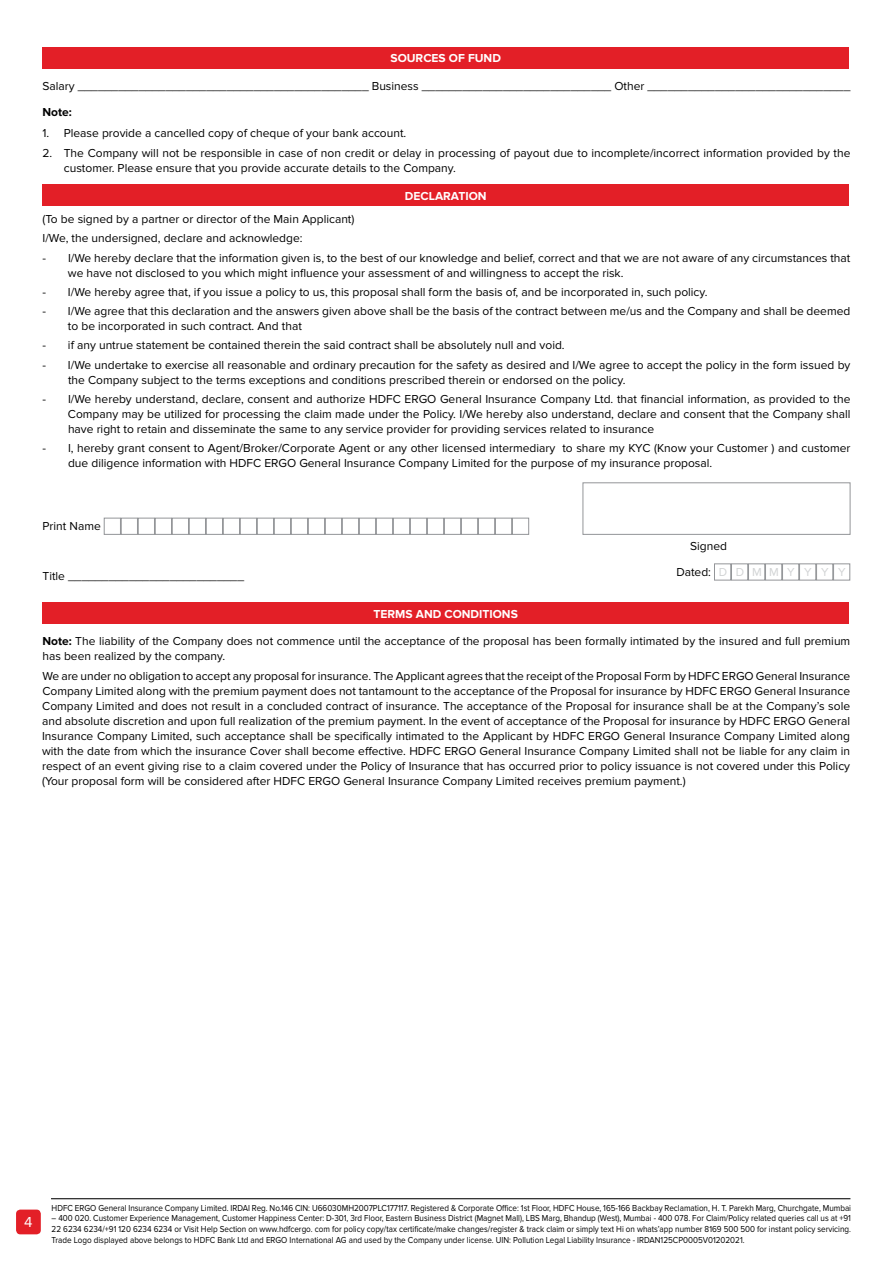
<style>
.page{position:relative;width:893px;height:1263px;background:#fff}
.page>*{position:absolute;margin:0;border:0;box-sizing:border-box;transform-origin:0 0}
.t1{font:15px "Proxima Nova";color:#fff}
.t2{font:12px/15px "Proxima Nova";color:#000}
.t3{font:700 12px "Proxima Nova";color:#fff}
.t4{font:12px "Proxima Nova";color:#d1d3d4}
.t5{font:700 12px "Proxima Nova";color:#000}
.t6{font:9px/10.8px "Proxima Nova";color:#000;text-align:justify;scale:.9 1}
.s1{color:#000}
.s2{font-weight:700}
</style>
<div class="page">
<div style="left:16px;top:1209px;width:25px;height:25px;background:#e31f27;border-radius:4px"></div>
<hr style="left:51px;top:1198px;width:799px;height:1px;background:#000">
<div style="left:43px;top:47px;width:806px;height:21px;background:#e31f27"></div>
<div style="left:43px;top:184px;width:806px;height:22px;background:#e31f27"></div>
<div style="left:104px;top:518px;width:17px;height:17px;border:1px solid #939598"></div>
<div style="left:121px;top:518px;width:17px;height:17px;border:1px solid #939598"></div>
<div style="left:138px;top:518px;width:17px;height:17px;border:1px solid #939598"></div>
<div style="left:155px;top:518px;width:17px;height:17px;border:1px solid #939598"></div>
<div style="left:172px;top:518px;width:17px;height:17px;border:1px solid #939598"></div>
<div style="left:189px;top:518px;width:17px;height:17px;border:1px solid #939598"></div>
<div style="left:206px;top:518px;width:17px;height:17px;border:1px solid #939598"></div>
<div style="left:223px;top:518px;width:17px;height:17px;border:1px solid #939598"></div>
<div style="left:240px;top:518px;width:17px;height:17px;border:1px solid #939598"></div>
<div style="left:257px;top:518px;width:17px;height:17px;border:1px solid #939598"></div>
<div style="left:274px;top:518px;width:17px;height:17px;border:1px solid #939598"></div>
<div style="left:291px;top:518px;width:17px;height:17px;border:1px solid #939598"></div>
<div style="left:308px;top:518px;width:17px;height:17px;border:1px solid #939598"></div>
<div style="left:325px;top:518px;width:17px;height:17px;border:1px solid #939598"></div>
<div style="left:342px;top:518px;width:17px;height:17px;border:1px solid #939598"></div>
<div style="left:359px;top:518px;width:17px;height:17px;border:1px solid #939598"></div>
<div style="left:376px;top:518px;width:17px;height:17px;border:1px solid #939598"></div>
<div style="left:393px;top:518px;width:17px;height:17px;border:1px solid #939598"></div>
<div style="left:410px;top:518px;width:17px;height:17px;border:1px solid #939598"></div>
<div style="left:427px;top:518px;width:17px;height:17px;border:1px solid #939598"></div>
<div style="left:444px;top:518px;width:17px;height:17px;border:1px solid #939598"></div>
<div style="left:461px;top:518px;width:17px;height:17px;border:1px solid #939598"></div>
<div style="left:478px;top:518px;width:17px;height:17px;border:1px solid #939598"></div>
<div style="left:495px;top:518px;width:17px;height:17px;border:1px solid #939598"></div>
<div style="left:512px;top:518px;width:17px;height:17px;border:1px solid #939598"></div>
<div style="left:583px;top:482px;width:267px;height:53px;border:1px solid #939598"></div>
<div style="left:714px;top:563px;width:17px;height:17px;border:1px solid #939598"></div>
<div style="left:731px;top:563px;width:17px;height:17px;border:1px solid #939598"></div>
<div style="left:748px;top:563px;width:17px;height:17px;border:1px solid #939598"></div>
<div style="left:765px;top:563px;width:17px;height:17px;border:1px solid #939598"></div>
<div style="left:782px;top:563px;width:17px;height:17px;border:1px solid #939598"></div>
<div style="left:799px;top:563px;width:17px;height:17px;border:1px solid #939598"></div>
<div style="left:816px;top:563px;width:17px;height:17px;border:1px solid #939598"></div>
<div style="left:833px;top:563px;width:17px;height:17px;border:1px solid #939598"></div>
<div style="left:43px;top:602px;width:806px;height:22px;background:#e31f27"></div>
<p class="t3" style="left:390px;top:51px;width:112px">SOURCES OF FUND</p>
<p class="t2" style="left:43px;top:79px;width:809px">Salary ___________________________________________ Business ____________________________ Other ______________________________</p>
<p class="t5" style="left:43px;top:105px;width:31px">NOTE:</p>
<p class="t2" style="left:43px;top:125px;width:365px">1. Please provide a cancelled copy of cheque of your bank account.</p>
<p class="t2" style="left:64px;top:146px;width:788px;line-height:14.4px;text-indent:-21px">2. The Company will not be responsible in case of non credit or delay in processing of payout due to incomplete/incorrect information provided by the customer. Please ensure that you provide accurate details to the Company.</p>
<p class="t3" style="left:405px;top:189px;width:83px">DECLARATION</p>
<p class="t2" style="left:43px;top:210px;width:313px;line-height:19.2px">(To be signed by a partner or director of the Main Applicant)<br>I/We, the undersigned, declare and acknowledge:</p>
<p class="t2" style="left:68px;top:250px;width:784px;text-indent:-25px">- I/We hereby declare that the information given is, to the best of our knowledge and belief, correct and that we are not aware of any circumstances that we have not disclosed to you which might influence your assessment of and willingness to accept the risk.</p>
<p class="t2" style="left:42px;top:285px;width:667px">- I/We hereby agree that, if you issue a policy to us, this proposal shall form the basis of, and be incorporated in, such policy.</p>
<p class="t2" style="left:68px;top:304px;width:784px;text-indent:-26px">- I/We agree that this declaration and the answers given above shall be the basis of the contract between me/us and the Company and shall be deemed to be incorporated in such contract. And that</p>
<p class="t2" style="left:42px;top:338px;width:524px">- if any untrue statement be contained therein the said contract shall be absolutely null and void.</p>
<p class="t2" style="left:68px;top:357px;width:784px;text-indent:-26px">- I/We undertake to exercise all reasonable and ordinary precaution for the safety as desired and I/We agree to accept the policy in the form issued by the Company subject to the terms exceptions and conditions prescribed therein or endorsed on the policy.</p>
<p class="t2" style="left:68px;top:392px;width:784px;text-align:justify;text-indent:-25px">- I/We hereby understand, declare, consent and authorize HDFC ERGO General Insurance Company Ltd. that financial information, as provided to the Company may be utilized for processing the claim made under the Policy. I/We hereby also understand, declare and consent that the Company shall have right to retain and disseminate the same to any service provider for providing services related to insurance</p>
<p class="t2" style="left:68px;top:441px;width:784px;text-indent:-26px">- I, hereby grant consent to Agent/Broker/Corporate Agent or any other licensed intermediary to share my KYC (Know your Customer ) and customer due diligence information with HDFC ERGO General Insurance Company Limited for the purpose of my insurance proposal.</p>
<p class="t2" style="left:43px;top:519px;width:60px">Print Name</p>
<p class="t2" style="left:43px;top:569px;width:203px">Title __________________________</p>
<p class="t2" style="left:690px;top:538px;width:38px">Signed</p>
<p class="t4" style="left:676px;top:565px;width:171px"><span class="s1">Dated:</span> D D M M Y Y Y Y</p>
<p class="t3" style="left:374px;top:607px;width:52px">TERMS AND</p>
<p class="t3" style="left:444px;top:607px;width:17px">CONDITIONS</p>
<p class="t2" style="left:42px;top:634px;width:809px"><span class="s2">NOTE:</span> The liability of the Company does not commence until the acceptance of the proposal has been formally intimated by the insured and full premium has been realized by the company.</p>
<p class="t2" style="left:42px;top:668px;width:810px;text-align:justify">We are under no obligation to accept any proposal for insurance. The Applicant agrees that the receipt of the Proposal Form by HDFC ERGO General Insurance Company Limited along with the premium payment does not tantamount to the acceptance of the Proposal for insurance by HDFC ERGO General Insurance Company Limited and does not result in a concluded contract of insurance. The acceptance of the Proposal for insurance shall be at the Company’s sole and absolute discretion and upon full realization of the premium payment. In the event of acceptance of the Proposal for insurance by HDFC ERGO General Insurance Company Limited, such acceptance shall be specifically intimated to the Applicant by HDFC ERGO General Insurance Company Limited along with the date from which the insurance Cover shall become effective. HDFC ERGO General Insurance Company Limited shall not be liable for any claim in respect of an event giving rise to a claim covered under the Policy of Insurance that has occurred prior to policy issuance is not covered under this Policy (Your proposal form will be considered after HDFC ERGO General Insurance Company Limited receives premium payment.)</p>
<p class="t1" style="left:24px;top:1213px;width:10px">4</p>
<p class="t6" style="left:52px;top:1202px;width:890px">HDFC ERGO General Insurance Company Limited. IRDAI Reg. No.146 CIN: U66030MH2007PLC177117. Registered &amp; Corporate Office: 1st Floor, HDFC House, 165-166 Backbay Reclamation, H. T. Parekh Marg, Churchgate, Mumbai</p>
<p class="t6" style="left:52px;top:1213px;width:890px">– 400 020. Customer Experience Management, Customer Happiness Center: D-301, 3rd Floor, Eastern Business District (Magnet Mall), LBS Marg, Bhandup (West), Mumbai - 400 078. For Claim/Policy related queries call us at +91<br>22 6234 6234/+91 120 6234 6234 or Visit Help Section on www.hdfcergo. com for policy copy/tax certificate/make changes/register &amp; track claim or simply text Hi on whats’app number 8169 500 500 for instant policy servicing.<br>Trade Logo displayed above belongs to HDFC Bank Ltd and ERGO International AG and used by the Company under license. UIN: Pollution Legal Liability Insurance - IRDAN125CP0005V01202021.</p>
</div>
